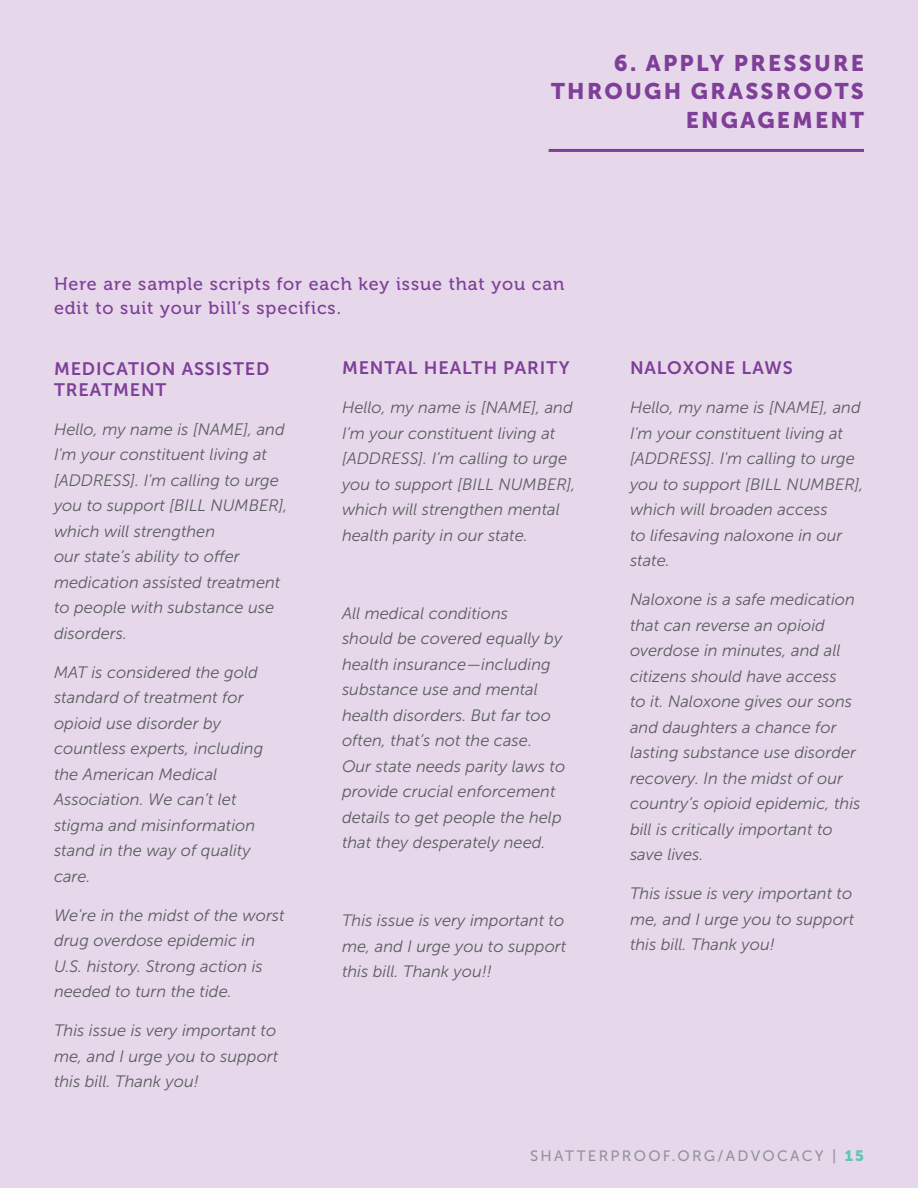
<style>
.page{position:relative;width:918px;height:1188px;background:#e6d8ea}
.page>*{position:absolute;margin:0;border:0;box-sizing:border-box;transform-origin:0 0}
.t1{font:22.5px/28.5px "Museo Sans 900";letter-spacing:.1em;color:#7f3f98;text-align:right}
.t2{font:18px/24px "Museo 500";letter-spacing:.05em;color:#7f3f98}
.t3{font:18px/21px "Museo Sans 700";letter-spacing:.05em;color:#7f3f98}
.t4{font:italic 16.5px/25.5px "Museo Sans 300";color:#5c5d5f}
.t5{font:15px "Museo Sans 500";letter-spacing:.15em;color:#949598}
.s1{font-family:"Museo Sans 900";color:#60c5b7}
</style>
<div class="page">
<hr style="left:549px;top:149px;width:315px;height:3px;background:#7f3f98">
<h1 class="t1" style="left:551px;top:49px;width:314px">6. APPLY PRESSURE<br>THROUGH GRASSROOTS<br>ENGAGEMENT</h1>
<p class="t2" style="left:54px;top:273px;width:512px">Here are sample scripts for each key issue that you can edit to suit your bill’s specifics.</p>
<p class="t3" style="left:54px;top:358px;width:217px">MEDICATION ASSISTED<br>TREATMENT</p>
<p class="t4" style="left:54px;top:417px;width:235px">Hello, my name is [NAME], and<br>I'm your constituent living at [ADDRESS]. I'm calling to urge you to support [BILL NUMBER], which will strengthen<br>our state’s ability to offer medication assisted treatment to people with substance use disorders.</p>
<p class="t4" style="left:54px;top:660px;width:211px">MAT is considered the gold standard of treatment for opioid use disorder by countless experts, including the American Medical<br>Association. We can’t let stigma and misinformation stand in the way of quality care.</p>
<p class="t4" style="left:54px;top:903px;width:232px">We're in the midst of the worst drug overdose epidemic in<br>U.S. history. Strong action is needed to turn the tide.</p>
<p class="t4" style="left:54px;top:1018px;width:226px;text-align:justify">This issue is very important to me, and I urge you to support this bill. Thank you!</p>
<p class="t3" style="left:342px;top:357px;width:229px">MENTAL HEALTH PARITY</p>
<p class="t4" style="left:342px;top:395px;width:235px">Hello, my name is [NAME], and<br>I’m your constituent living at [ADDRESS]. I’m calling to urge you to support [BILL NUMBER], which will strengthen mental health parity in our state.</p>
<p class="t4" style="left:342px;top:600px;width:225px">All medical conditions<br>should be covered equally by health insurance—including substance use and mental health disorders. But far too often, that’s not the case.<br>Our state needs parity laws to provide crucial enforcement details to get people the help that they desperately need.</p>
<p class="t4" style="left:342px;top:908px;width:226px;text-align:justify">This issue is very important to me, and I urge you to support this bill. Thank you!!</p>
<p class="t3" style="left:630px;top:357px;width:164px">NALOXONE LAWS</p>
<p class="t4" style="left:630px;top:395px;width:235px">Hello, my name is [NAME], and<br>I'm your constituent living at [ADDRESS]. I'm calling to urge you to support [BILL NUMBER], which will broaden access<br>to lifesaving naloxone in our state.</p>
<p class="t4" style="left:630px;top:587px;width:232px">Naloxone is a safe medication that can reverse an opioid overdose in minutes, and all citizens should have access<br>to it. Naloxone gives our sons and daughters a chance for lasting substance use disorder recovery. In the midst of our country’s opioid epidemic, this bill is critically important to save lives.</p>
<p class="t4" style="left:630px;top:881px;width:226px;text-align:justify">This issue is very important to me, and I urge you to support this bill. Thank you!</p>
<p class="t5" style="left:530px;top:1148px;width:335px">SHATTERPROOF.ORG/ADVOCACY | <span class="s1">15</span></p>
</div>
